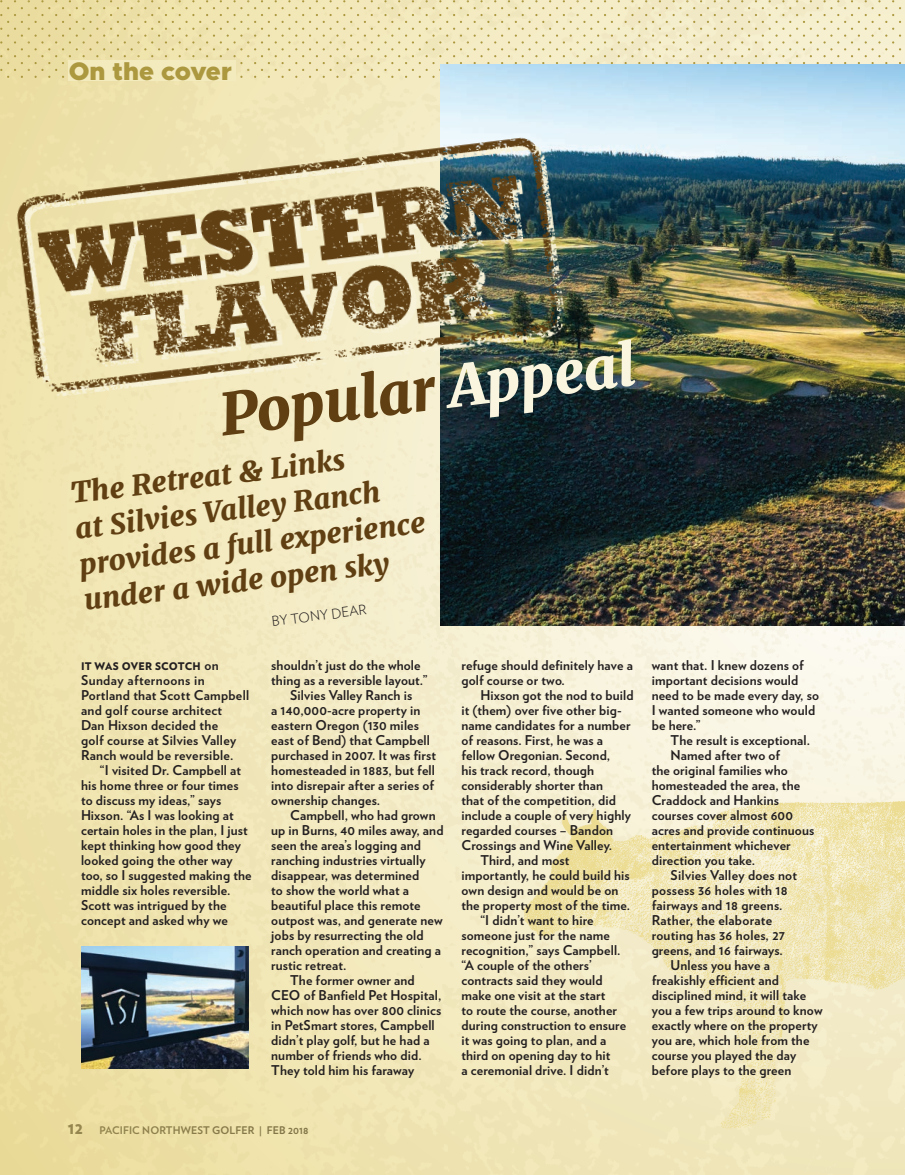
<style>
.page{position:relative;width:905px;height:1175px;background:#fff}
.page>*{position:absolute;margin:0;border:0;box-sizing:border-box;transform-origin:0 0}
.t1{font:italic 900 57.45px "Merriweather";color:#603f13}
.t2{font:italic 900 28.5px/36px "Merriweather";color:#603f13}
.t3{font:900 25.5px "Metropolis";color:#ac983f}
.t4{font:700 13.5px/15px "Verlag";letter-spacing:.01em;color:#231f20}
.t5{font:300 13.5px "Verlag";color:#231f20}
.t6{font:700 10.5px "Verlag";letter-spacing:.01em;color:#231f20}
.t7{font:900 10.5px "Verlag";letter-spacing:.02em;color:#231f20}
.s1{color:#f9f5df}
.s2{font-weight:700;font-size:13.5px}
.s3{font-weight:900;font-size:16.5px}
</style>
<div class="page">
<img style="left:0;top:0;width:904px;height:1174px">
<svg style="left:0;top:0;width:901px;height:78px;background:#efe4b7"></svg>
<img style="left:440px;top:64px;width:464px;height:562px">
<img style="left:81px;top:947px;width:167px;height:121px">
<img style="left:0;top:92px;width:578px;height:340px">
<img style="left:0;top:87px;width:572px;height:341px">
<div style="left:69px;top:60px;width:167px;height:20px;background:#f3eabe"></div>
<img style="left:408px;top:715px;width:496px;height:446px">
<h3 class="t3" style="left:69px;top:55px;width:164px">On the cover</h3>
<h1 class="t1" style="left:216px;top:379px;width:419px;rotate:-7deg">Popular <span class="s1">Appeal</span></h1>
<h2 class="t2" style="left:69px;top:475px;width:349px;rotate:-7deg">The Retreat &amp; Links<br>at Silvies Valley Ranch provides a full experience under a wide open sky</h2>
<p class="t5" style="left:271px;top:611px;width:97px;rotate:-7deg">BY TONY DEAR</p>
<p class="t7" style="left:81px;top:658px;width:139px">IT WAS OVER SCOTCH <span class="s2">on</span></p>
<p class="t4" style="left:81px;top:672px;width:170px">Sunday afternoons in<br>Portland that Scott Campbell and golf course architect<br>Dan Hixson decided the<br>golf course at Silvies Valley<br>Ranch would be reversible.</p>
<p class="t4" style="left:81px;top:762px;width:172px;text-indent:19px">“I visited Dr. Campbell at his home three or four times to discuss my ideas,” says<br>Hixson. “As I was looking at certain holes in the plan, I just kept thinking how good they looked going the other way too, so I suggested making the middle six holes reversible.<br>Scott was intrigued by the concept and asked why we</p>
<p class="t4" style="left:271px;top:657px;width:151px">shouldn’t just do the whole</p>
<p class="t4" style="left:271px;top:672px;width:158px">thing as a reversible layout.”</p>
<p class="t4" style="left:290px;top:687px;width:123px">Silvies Valley Ranch is</p>
<p class="t4" style="left:271px;top:702px;width:151px">a 140,000-acre property in</p>
<p class="t4" style="left:271px;top:717px;width:149px">eastern Oregon (130 miles</p>
<p class="t4" style="left:271px;top:732px;width:160px">east of Bend) that Campbell</p>
<p class="t4" style="left:271px;top:747px;width:166px">purchased in 2007. It was first</p>
<p class="t4" style="left:271px;top:762px;width:165px">homesteaded in 1883, but fell</p>
<p class="t4" style="left:271px;top:777px;width:164px">into disrepair after a series of</p>
<p class="t4" style="left:271px;top:792px;width:110px">ownership changes.</p>
<p class="t4" style="left:290px;top:807px;width:147px">Campbell, who had grown</p>
<p class="t4" style="left:271px;top:822px;width:174px">up in Burns, 40 miles away, and</p>
<p class="t4" style="left:271px;top:837px;width:151px">seen the area’s logging and</p>
<p class="t4" style="left:271px;top:852px;width:156px">ranching industries virtually</p>
<p class="t4" style="left:271px;top:867px;width:150px">disappear, was determined</p>
<p class="t4" style="left:271px;top:882px;width:139px">to show the world what a</p>
<p class="t4" style="left:271px;top:897px;width:151px">beautiful place this remote</p>
<p class="t4" style="left:271px;top:912px;width:173px">outpost was, and generate new</p>
<p class="t4" style="left:271px;top:927px;width:154px">jobs by resurrecting the old</p>
<p class="t4" style="left:271px;top:942px;width:171px">ranch operation and creating a</p>
<p class="t4" style="left:271px;top:957px;width:77px">rustic retreat.</p>
<p class="t4" style="left:290px;top:972px;width:126px">The former owner and</p>
<p class="t4" style="left:271px;top:987px;width:172px">CEO of Banfield Pet Hospital,</p>
<p class="t4" style="left:271px;top:1002px;width:172px">which now has over 800 clinics</p>
<p class="t4" style="left:271px;top:1017px;width:165px">in PetSmart stores, Campbell</p>
<p class="t4" style="left:271px;top:1032px;width:160px">didn’t play golf, but he had a</p>
<p class="t4" style="left:271px;top:1047px;width:152px">number of friends who did.</p>
<p class="t4" style="left:271px;top:1062px;width:145px">They told him his faraway</p>
<p class="t4" style="left:461px;top:657px;width:173px">refuge should definitely have a golf course or two.</p>
<p class="t4" style="left:480px;top:687px;width:155px">Hixson got the nod to build</p>
<p class="t4" style="left:461px;top:702px;width:162px">it (them) over five other big-</p>
<p class="t4" style="left:461px;top:717px;width:170px">name candidates for a number</p>
<p class="t4" style="left:461px;top:732px;width:143px">of reasons. First, he was a</p>
<p class="t4" style="left:461px;top:747px;width:150px">fellow Oregonian. Second,</p>
<p class="t4" style="left:461px;top:762px;width:134px">his track record, though</p>
<p class="t4" style="left:461px;top:777px;width:143px">considerably shorter than</p>
<p class="t4" style="left:461px;top:792px;width:156px">that of the competition, did</p>
<p class="t4" style="left:461px;top:807px;width:171px">include a couple of very highly</p>
<p class="t4" style="left:461px;top:822px;width:153px">regarded courses – Bandon</p>
<p class="t4" style="left:461px;top:837px;width:152px">Crossings and Wine Valley.</p>
<p class="t4" style="left:480px;top:852px;width:90px">Third, and most</p>
<p class="t4" style="left:461px;top:867px;width:170px">importantly, he could build his</p>
<p class="t4" style="left:461px;top:882px;width:158px">own design and would be on</p>
<p class="t4" style="left:461px;top:897px;width:170px">the property most of the time.</p>
<p class="t4" style="left:480px;top:912px;width:115px">“I didn’t want to hire</p>
<p class="t4" style="left:461px;top:927px;width:150px">someone just for the name</p>
<p class="t4" style="left:461px;top:942px;width:161px">recognition,” says Campbell.</p>
<p class="t4" style="left:461px;top:957px;width:132px">“A couple of the others’</p>
<p class="t4" style="left:461px;top:972px;width:143px">contracts said they would</p>
<p class="t4" style="left:461px;top:987px;width:145px">make one visit at the start</p>
<p class="t4" style="left:461px;top:1002px;width:157px">to route the course, another</p>
<p class="t4" style="left:461px;top:1017px;width:166px">during construction to ensure</p>
<p class="t4" style="left:461px;top:1032px;width:146px">it was going to plan, and a</p>
<p class="t4" style="left:461px;top:1047px;width:150px">third on opening day to hit</p>
<p class="t4" style="left:461px;top:1062px;width:149px">a ceremonial drive. I didn’t</p>
<p class="t4" style="left:651px;top:657px;width:169px">want that. I knew dozens of important decisions would need to be made every day, so<br>I wanted someone who would be here.”</p>
<p class="t4" style="left:670px;top:732px;width:141px">The result is exceptional.</p>
<p class="t4" style="left:670px;top:747px;width:111px">Named after two of</p>
<p class="t4" style="left:651px;top:762px;width:137px">the original families who</p>
<p class="t4" style="left:651px;top:777px;width:150px">homesteaded the area, the</p>
<p class="t4" style="left:651px;top:792px;width:129px">Craddock and Hankins</p>
<p class="t4" style="left:651px;top:807px;width:143px">courses cover almost 600</p>
<p class="t4" style="left:651px;top:822px;width:164px">acres and provide continuous</p>
<p class="t4" style="left:651px;top:837px;width:141px">entertainment whichever</p>
<p class="t4" style="left:651px;top:852px;width:105px">direction you take.</p>
<p class="t4" style="left:670px;top:867px;width:128px">Silvies Valley does not</p>
<p class="t4" style="left:651px;top:882px;width:138px">possess 36 holes with 18</p>
<p class="t4" style="left:651px;top:897px;width:132px">fairways and 18 greens.</p>
<p class="t4" style="left:651px;top:912px;width:122px">Rather, the elaborate</p>
<p class="t4" style="left:651px;top:927px;width:135px">routing has 36 holes, 27</p>
<p class="t4" style="left:651px;top:942px;width:133px">greens, and 16 fairways.</p>
<p class="t4" style="left:670px;top:957px;width:101px">Unless you have a</p>
<p class="t4" style="left:651px;top:972px;width:129px">freakishly efficient and</p>
<p class="t4" style="left:651px;top:987px;width:156px">disciplined mind, it will take</p>
<p class="t4" style="left:651px;top:1002px;width:172px">you a few trips around to know</p>
<p class="t4" style="left:651px;top:1017px;width:168px">exactly where on the property</p>
<p class="t4" style="left:651px;top:1032px;width:159px">you are, which hole from the</p>
<p class="t4" style="left:651px;top:1047px;width:146px">course you played the day</p>
<p class="t4" style="left:651px;top:1062px;width:141px">before plays to the green</p>
<p class="t6" style="left:68px;top:1122px;width:242px"><span class="s3">12</span> PACIFIC NORTHWEST GOLFER | FEB 2018</p>
</div>
